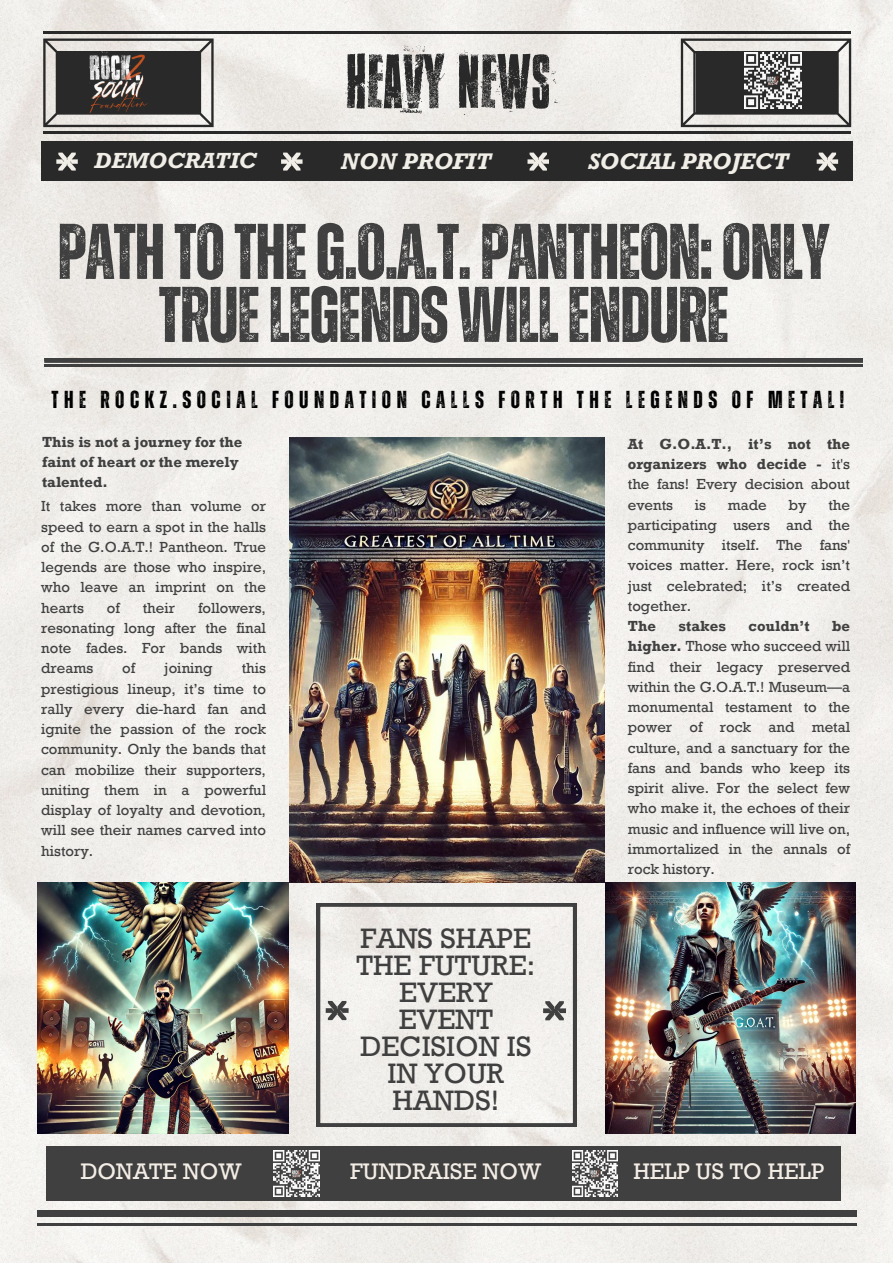
<style>
.page{position:relative;width:893px;height:1263px;background:#fff}
.page>*{position:absolute;margin:0;border:0;box-sizing:border-box;transform-origin:0 0}
.t1{font:700 78.75px/63px "Zuume Rough";letter-spacing:-.015em;color:#404040;text-align:center}
.t2{font:73.72px "Walkthisway";color:#292929}
.t3{font:28.88px/27px "Rockwell Std";letter-spacing:.005em;color:#404040;text-align:center}
.t4{font:700 24.6px "Zuume Rough";letter-spacing:.225em;color:#000}
.t5{font:italic 700 23.25px "Rockwell Std";color:#f1eee7}
.t6{font:23.17px "Rockwell Std";letter-spacing:.005em;color:#f3ede5}
.t7{font:italic 700 22.42px "Rockwell Std";color:#f1eee7}
.t8{font:15px/20.2px "Rockwell Std";color:#404040;text-align:justify}
.t9{font:700 15px/20.2px "Rockwell Std";color:#404040}
.s1{font-weight:400}
.s2{font-weight:700}
</style>
<div class="page">
<img style="left:0;top:0;width:893px;height:1263px">
<div style="left:37px;top:1210px;width:819px;height:7px;background:#404040"></div>
<hr style="left:37px;top:1223px;width:819px;height:3px;background:#404040">
<img style="left:37px;top:882px;width:252px;height:251px">
<img style="left:605px;top:883px;width:251px;height:250px">
<svg style="left:317px;top:903px;width:259px;height:223px"></svg>
<svg style="left:326px;top:1001px;width:22px;height:19px"></svg>
<svg style="left:543px;top:1001px;width:23px;height:19px"></svg>
<hr style="left:44px;top:365px;width:818px;height:2px;background:#404040">
<svg style="left:44px;top:358px;width:818px;height:5px;background:#444"></svg>
<img style="left:289px;top:438px;width:316px;height:445px">
<svg style="left:43px;top:39px;width:171px;height:88px;background:#b6b3b0"></svg>
<svg style="left:681px;top:39px;width:170px;height:88px;background:#b7b5b3"></svg>
<hr style="left:43px;top:32px;width:808px;height:2px;background:#292929">
<hr style="left:43px;top:132px;width:808px;height:2px;background:#292929">
<div style="left:56px;top:52px;width:142px;height:61px;background:#292929"></div>
<div style="left:696px;top:52px;width:142px;height:61px;background:#292929"></div>
<div style="left:41px;top:141px;width:811px;height:40px;background:#292929"></div>
<svg style="left:56px;top:153px;width:22px;height:18px"></svg>
<svg style="left:281px;top:153px;width:21px;height:18px"></svg>
<svg style="left:527px;top:153px;width:22px;height:18px"></svg>
<svg style="left:816px;top:153px;width:22px;height:18px"></svg>
<img style="left:745px;top:52px;width:56px;height:57px">
<img style="left:89px;top:50px;width:59px;height:63px">
<div style="left:47px;top:1146px;width:794px;height:55px;background:#404040"></div>
<img style="left:273px;top:1151px;width:46px;height:45px">
<img style="left:572px;top:1151px;width:45px;height:45px">
<h2 class="t2" style="left:345px;top:41px;width:207px">Heavy News</h2>
<h3 class="t7" style="left:94px;top:153px;width:163px">DEMOCRATIC</h3>
<h3 class="t5" style="left:340px;top:153px;width:152px">NON PROFIT</h3>
<h3 class="t5" style="left:588px;top:153px;width:202px">SOCIAL PROJECT</h3>
<h1 class="t1" style="left:58px;top:224px;width:774px">PATHTOTHEG.O.A.T.PANTHEON:ONLY<br>TRUELEGENDSWILLENDURE</h1>
<h3 class="t4" style="left:51px;top:388px;width:794px">THE ROCKZ.SOCIAL FOUNDATION CALLS FORTH THE LEGENDS OF METAL!</h3>
<p class="t9" style="left:628px;top:436px;width:224px;text-align:justify">At G.O.A.T., it’s not the organizers who decide - <span class="s1">it's the fans! Every decision about events</span></p>
<p class="t9" style="left:42px;top:434px;width:202px">This is not a journey for the faint of heart or the merely talented.</p>
<p class="t8" style="left:695px;top:497px;width:13px">is</p>
<p class="t8" style="left:728px;top:497px;width:40px">made</p>
<p class="t8" style="left:788px;top:497px;width:20px">by</p>
<p class="t8" style="left:628px;top:497px;width:224px;text-indent:201px">the participating users and the community itself. The fans' voices matter. Here, rock isn’t just celebrated; it’s created together.</p>
<p class="t9" style="left:628px;top:618px;width:30px">The</p>
<p class="t9" style="left:678px;top:618px;width:49px">stakes</p>
<p class="t9" style="left:748px;top:618px;width:62px">couldn’t</p>
<p class="t8" style="left:41px;top:498px;width:226px">It takes more than volume or speed to earn a spot in the halls of the G.O.A.T.! Pantheon. True legends are those who inspire, who leave an imprint on the hearts</p>
<p class="t8" style="left:41px;top:600px;width:226px;text-indent:157px">followers, resonating long after the final note fades. For bands with dreams</p>
<p class="t8" style="left:107px;top:600px;width:14px">of</p>
<p class="t8" style="left:143px;top:600px;width:34px">their</p>
<p class="t8" style="left:628px;top:618px;width:224px;text-indent:204px"><span class="s2">be higher.</span> Those who succeed will find their legacy preserved within the G.O.A.T.! Museum—a monumental testament to the power of rock and metal culture, and a sanctuary for the fans and bands who keep its spirit alive. For the select few who make it, the echoes of their music and influence will live on, immortalized in the annals of rock history.</p>
<p class="t8" style="left:122px;top:660px;width:14px">of</p>
<p class="t8" style="left:164px;top:660px;width:50px">joining</p>
<p class="t8" style="left:41px;top:660px;width:226px;text-indent:200px">this prestigious lineup, it’s time to rally every die-hard fan and ignite the passion of the rock community. Only the bands that can mobilize their supporters, uniting them in a powerful display of loyalty and devotion, will see their names carved into history.</p>
<h3 class="t3" style="left:356px;top:929px;width:180px">FANS SHAPE<br>THE FUTURE:<br>EVERY<br>EVENT<br>DECISION IS<br>IN YOUR<br>HANDS!</h3>
<h3 class="t6" style="left:81px;top:1163px;width:162px">DONATE NOW</h3>
<h3 class="t6" style="left:350px;top:1163px;width:193px">FUNDRAISE NOW</h3>
<h3 class="t6" style="left:633px;top:1163px;width:192px">HELP US TO HELP</h3>
</div>
